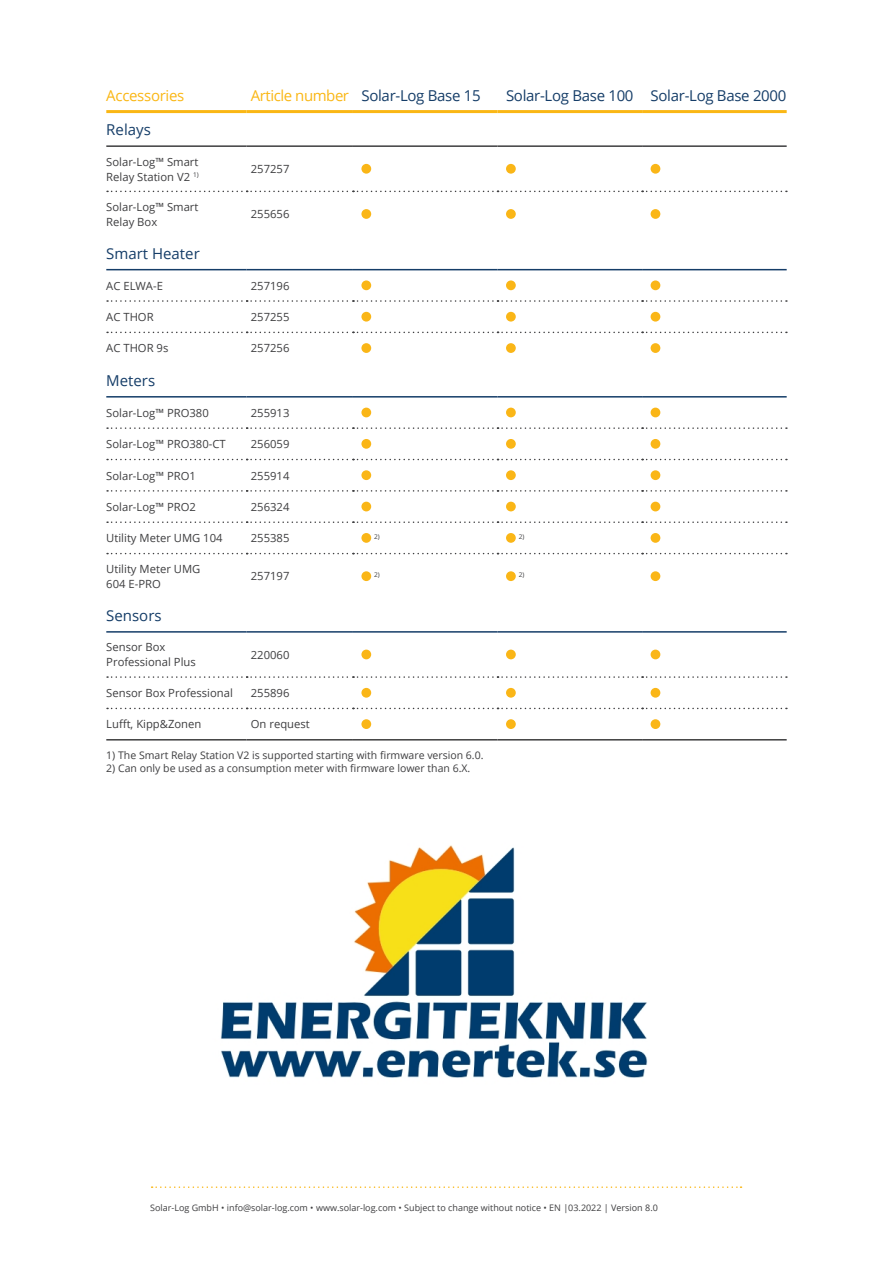
<style>
.page{position:relative;width:893px;height:1263px;background:#fff}
.page>*{position:absolute;margin:0;border:0;box-sizing:border-box;transform-origin:0 0}
.t1{font:15px "Open Sans";letter-spacing:-.02em;color:#153d68}
.t2{font:15px "Open Sans";color:#153d68}
.t3{font:15px "Open Sans";letter-spacing:-.02em;color:#fab715}
.t4{font:11.25px/15px "Open Sans";color:#3e3e40}
.t5{font:10.5px "Open Sans";color:#3e3e40}
.t6{font:9px "Open Sans";color:#3e3e40}
.t7{font:6.45px "Open Sans";color:#3e3e40}
.s1{color:#fab715}
</style>
<div class="page">
<svg style="left:152px;top:1186px;width:589px;height:2px"></svg>
<svg style="left:107px;top:191px;width:680px;height:1px"></svg>
<svg style="left:107px;top:427px;width:680px;height:2px"></svg>
<svg style="left:107px;top:459px;width:680px;height:1px"></svg>
<svg style="left:107px;top:490px;width:680px;height:2px"></svg>
<svg style="left:107px;top:521px;width:680px;height:2px"></svg>
<svg style="left:107px;top:676px;width:680px;height:2px"></svg>
<svg style="left:107px;top:708px;width:680px;height:1px"></svg>
<hr style="left:106px;top:739px;width:141px;height:1px;background:#3e3e40">
<hr style="left:247px;top:739px;width:106px;height:1px;background:#3e3e40">
<hr style="left:353px;top:739px;width:144px;height:1px;background:#3e3e40">
<hr style="left:497px;top:739px;width:145px;height:1px;background:#3e3e40">
<hr style="left:642px;top:739px;width:145px;height:1px;background:#3e3e40">
<hr style="left:106px;top:145px;width:141px;height:2px;background:#3e3e40">
<hr style="left:247px;top:145px;width:106px;height:2px;background:#3e3e40">
<hr style="left:353px;top:145px;width:144px;height:2px;background:#3e3e40">
<hr style="left:497px;top:145px;width:145px;height:2px;background:#3e3e40">
<hr style="left:642px;top:145px;width:145px;height:2px;background:#3e3e40">
<hr style="left:106px;top:110px;width:141px;height:3px;background:#fab715">
<hr style="left:247px;top:110px;width:106px;height:3px;background:#fab715">
<hr style="left:353px;top:110px;width:144px;height:3px;background:#fab715">
<hr style="left:497px;top:110px;width:145px;height:3px;background:#fab715">
<hr style="left:642px;top:110px;width:145px;height:3px;background:#fab715">
<hr style="left:106px;top:269px;width:141px;height:1px;background:#153d68">
<hr style="left:247px;top:269px;width:106px;height:1px;background:#153d68">
<hr style="left:353px;top:269px;width:144px;height:1px;background:#153d68">
<hr style="left:497px;top:269px;width:145px;height:1px;background:#153d68">
<hr style="left:642px;top:269px;width:145px;height:1px;background:#153d68">
<hr style="left:106px;top:396px;width:141px;height:2px;background:#153d68">
<hr style="left:247px;top:396px;width:106px;height:2px;background:#153d68">
<hr style="left:353px;top:396px;width:144px;height:2px;background:#153d68">
<hr style="left:497px;top:396px;width:145px;height:2px;background:#153d68">
<hr style="left:642px;top:396px;width:145px;height:2px;background:#153d68">
<hr style="left:106px;top:631px;width:141px;height:2px;background:#153d68">
<hr style="left:247px;top:631px;width:106px;height:2px;background:#153d68">
<hr style="left:353px;top:631px;width:144px;height:2px;background:#153d68">
<hr style="left:497px;top:631px;width:145px;height:2px;background:#153d68">
<hr style="left:642px;top:631px;width:145px;height:2px;background:#153d68">
<svg style="left:107px;top:300px;width:680px;height:2px"></svg>
<svg style="left:107px;top:332px;width:680px;height:1px"></svg>
<svg style="left:107px;top:553px;width:680px;height:1px"></svg>
<div style="left:361px;top:164px;width:10px;height:10px;background:#fab617;border-radius:50%"></div>
<div style="left:506px;top:164px;width:10px;height:10px;background:#fab617;border-radius:50%"></div>
<div style="left:651px;top:164px;width:9px;height:10px;background:#fab617;border-radius:50%"></div>
<div style="left:361px;top:209px;width:10px;height:10px;background:#fab617;border-radius:50%"></div>
<div style="left:506px;top:209px;width:10px;height:10px;background:#fab617;border-radius:50%"></div>
<div style="left:651px;top:209px;width:9px;height:10px;background:#fab617;border-radius:50%"></div>
<div style="left:361px;top:280px;width:10px;height:10px;background:#fab617;border-radius:50%"></div>
<div style="left:506px;top:280px;width:10px;height:10px;background:#fab617;border-radius:50%"></div>
<div style="left:651px;top:280px;width:9px;height:10px;background:#fab617;border-radius:50%"></div>
<div style="left:361px;top:312px;width:10px;height:10px;background:#fab617;border-radius:50%"></div>
<div style="left:506px;top:312px;width:10px;height:10px;background:#fab617;border-radius:50%"></div>
<div style="left:651px;top:312px;width:9px;height:10px;background:#fab617;border-radius:50%"></div>
<div style="left:361px;top:343px;width:10px;height:10px;background:#fab617;border-radius:50%"></div>
<div style="left:506px;top:343px;width:10px;height:10px;background:#fab617;border-radius:50%"></div>
<div style="left:651px;top:343px;width:9px;height:10px;background:#fab617;border-radius:50%"></div>
<div style="left:361px;top:408px;width:10px;height:9px;background:#fab617;border-radius:50%"></div>
<div style="left:506px;top:408px;width:10px;height:9px;background:#fab617;border-radius:50%"></div>
<div style="left:651px;top:408px;width:9px;height:9px;background:#fab617;border-radius:50%"></div>
<div style="left:361px;top:439px;width:10px;height:10px;background:#fab617;border-radius:50%"></div>
<div style="left:506px;top:439px;width:10px;height:10px;background:#fab617;border-radius:50%"></div>
<div style="left:651px;top:439px;width:9px;height:10px;background:#fab617;border-radius:50%"></div>
<div style="left:361px;top:470px;width:10px;height:10px;background:#fab617;border-radius:50%"></div>
<div style="left:506px;top:470px;width:10px;height:10px;background:#fab617;border-radius:50%"></div>
<div style="left:651px;top:470px;width:9px;height:10px;background:#fab617;border-radius:50%"></div>
<div style="left:361px;top:502px;width:10px;height:9px;background:#fab617;border-radius:50%"></div>
<div style="left:506px;top:502px;width:10px;height:9px;background:#fab617;border-radius:50%"></div>
<div style="left:651px;top:502px;width:9px;height:9px;background:#fab617;border-radius:50%"></div>
<div style="left:361px;top:533px;width:10px;height:10px;background:#fab617;border-radius:50%"></div>
<div style="left:506px;top:533px;width:10px;height:10px;background:#fab617;border-radius:50%"></div>
<div style="left:651px;top:533px;width:9px;height:10px;background:#fab617;border-radius:50%"></div>
<div style="left:361px;top:571px;width:10px;height:10px;background:#fab617;border-radius:50%"></div>
<div style="left:506px;top:571px;width:10px;height:10px;background:#fab617;border-radius:50%"></div>
<div style="left:651px;top:571px;width:9px;height:10px;background:#fab617;border-radius:50%"></div>
<div style="left:361px;top:650px;width:10px;height:9px;background:#fab617;border-radius:50%"></div>
<div style="left:506px;top:650px;width:10px;height:9px;background:#fab617;border-radius:50%"></div>
<div style="left:651px;top:650px;width:9px;height:9px;background:#fab617;border-radius:50%"></div>
<div style="left:361px;top:688px;width:10px;height:10px;background:#fab617;border-radius:50%"></div>
<div style="left:506px;top:688px;width:10px;height:10px;background:#fab617;border-radius:50%"></div>
<div style="left:651px;top:688px;width:9px;height:10px;background:#fab617;border-radius:50%"></div>
<div style="left:361px;top:719px;width:10px;height:10px;background:#fab617;border-radius:50%"></div>
<div style="left:506px;top:719px;width:10px;height:10px;background:#fab617;border-radius:50%"></div>
<div style="left:651px;top:719px;width:9px;height:10px;background:#fab617;border-radius:50%"></div>
<img style="left:220px;top:845px;width:428px;height:233px">
<h1 class="t3" style="left:106px;top:85px;width:80px">Accessories</h1>
<h1 class="t1" style="left:251px;top:85px;width:231px"><span class="s1">Article number</span> Solar-Log Base 15</h1>
<h1 class="t1" style="left:506px;top:85px;width:282px">Solar-Log Base 100 Solar-Log Base 2000</h1>
<h1 class="t1" style="left:106px;top:120px;width:46px">Relays</h1>
<p class="t4" style="left:106px;top:154px;width:94px">Solar-Log™ Smart<br>Relay Station V2 <sup>1)</sup></p>
<p class="t4" style="left:251px;top:161px;width:40px">257257</p>
<p class="t4" style="left:106px;top:199px;width:94px">Solar-Log™ Smart<br>Relay Box</p>
<p class="t4" style="left:251px;top:206px;width:40px">255656</p>
<h1 class="t2" style="left:106px;top:243px;width:95px">Smart Heater</h1>
<p class="t4" style="left:106px;top:278px;width:58px">AC ELWA-E</p>
<p class="t4" style="left:251px;top:278px;width:40px">257196</p>
<p class="t4" style="left:106px;top:309px;width:49px">AC THOR</p>
<p class="t4" style="left:251px;top:309px;width:40px">257255</p>
<p class="t4" style="left:106px;top:340px;width:64px">AC THOR 9s</p>
<p class="t4" style="left:251px;top:340px;width:40px">257256</p>
<h1 class="t1" style="left:106px;top:370px;width:50px">Meters</h1>
<p class="t4" style="left:106px;top:405px;width:104px">Solar-Log™ PRO380</p>
<p class="t4" style="left:251px;top:405px;width:40px">255913</p>
<p class="t4" style="left:106px;top:436px;width:121px">Solar-Log™ PRO380-CT</p>
<p class="t4" style="left:251px;top:436px;width:40px">256059</p>
<p class="t4" style="left:106px;top:468px;width:91px">Solar-Log™ PRO1</p>
<p class="t4" style="left:251px;top:468px;width:40px">255914</p>
<p class="t4" style="left:106px;top:499px;width:91px">Solar-Log™ PRO2</p>
<p class="t4" style="left:251px;top:499px;width:40px">256324</p>
<p class="t4" style="left:106px;top:530px;width:118px">Utility Meter UMG 104</p>
<p class="t4" style="left:251px;top:530px;width:40px">255385</p>
<p class="t7" style="left:374px;top:532px;width:7px">2)</p>
<p class="t7" style="left:519px;top:532px;width:7px">2)</p>
<p class="t4" style="left:106px;top:561px;width:96px">Utility Meter UMG<br>604 E-PRO</p>
<p class="t4" style="left:251px;top:569px;width:40px">257197</p>
<p class="t7" style="left:374px;top:571px;width:7px">2)</p>
<p class="t7" style="left:519px;top:571px;width:7px">2)</p>
<h1 class="t2" style="left:106px;top:605px;width:57px">Sensors</h1>
<p class="t4" style="left:106px;top:639px;width:91px">Sensor Box<br>Professional Plus</p>
<p class="t4" style="left:251px;top:647px;width:40px">220060</p>
<p class="t4" style="left:106px;top:685px;width:128px">Sensor Box Professional</p>
<p class="t4" style="left:251px;top:685px;width:40px">255896</p>
<p class="t4" style="left:106px;top:716px;width:97px">Lufft, Kipp&amp;Zonen</p>
<p class="t4" style="left:251px;top:716px;width:60px">On request</p>
<p class="t5" style="left:106px;top:748px;width:379px">1) The Smart Relay Station V2 is supported starting with firmware version 6.0.</p>
<p class="t5" style="left:106px;top:761px;width:366px">2) Can only be used as a consumption meter with firmware lower than 6.X.</p>
<p class="t6" style="left:150px;top:1202px;width:509px">Solar-Log GmbH • info@solar-log.com • www.solar-log.com • Subject to change without notice • EN |03.2022 | Version 8.0</p>
</div>
